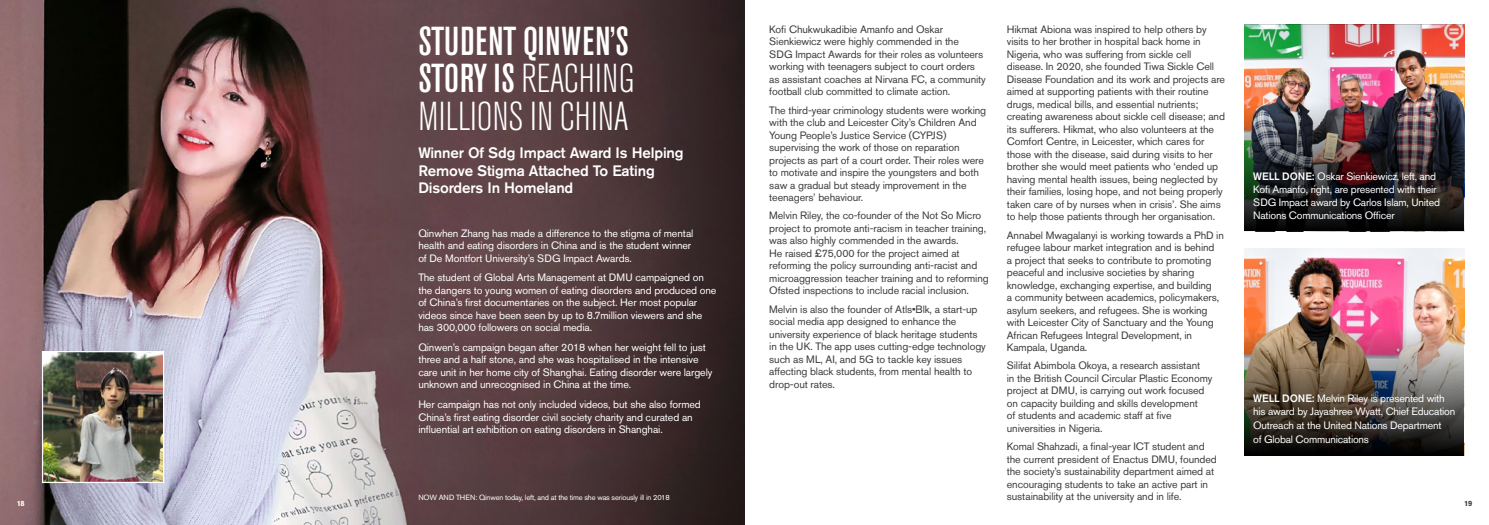
<style>
.page{position:relative;width:1489px;height:525px;background:#fff}
.page>*{position:absolute;margin:0;border:0;box-sizing:border-box;transform-origin:0 0}
.t1{font:300 condensed 40px/37.5px "Akzidenz Grotesk Pro";color:#fff}
.t2{font:500 15px/17.5px "Akzidenz Grotesk Pro";letter-spacing:-.01em;color:#fff}
.t3{font:10.62px/12.5px "Akzidenz Grotesk Pro";letter-spacing:-.01em;color:#3c3c3b}
.t4{font:10.62px/12.5px "Akzidenz Grotesk Pro";letter-spacing:-.01em;color:#fff}
.t5{font:7.5px "Akzidenz Grotesk Pro";letter-spacing:-.02em;color:#fff}
.t6{font:700 7.5px "Akzidenz Grotesk Pro";color:#fff}
.t7{font:700 7.5px "Akzidenz Grotesk Pro";color:#3c3c3b}
.s1{font-weight:500}
</style>
<div class="page">
<img style="left:0;top:0;width:281px;height:524px">
<svg style="left:281px;top:0;width:463px;height:524px;background:#5e474a"></svg>
<img style="left:1244px;top:25px;width:219px;height:78px">
<img style="left:1244px;top:249px;width:219px;height:77px">
<img style="left:44px;top:353px;width:118px;height:128px">
<div style="left:42px;top:351px;width:122px;height:132px;border:1px solid #fff"></div>
<img style="left:1244px;top:103px;width:219px;height:128px">
<img style="left:1244px;top:326px;width:219px;height:129px">
<h1 class="t1" style="left:418px;top:21px;width:218px"><span class="s1">STUDENT QINWEN’S<br>STORY IS</span> REACHING<br>MILLIONS IN CHINA</h1>
<h2 class="t2" style="left:418px;top:144px;width:267px">Winner Of Sdg Impact Award Is Helping<br>Remove Stigma Attached To Eating<br>Disorders In Homeland</h2>
<p class="t4" style="left:418px;top:226px;width:276px">Qinwhen Zhang has made a difference to the stigma of mental health and eating disorders in China and is the student winner of De Montfort University’s SDG Impact Awards.</p>
<p class="t4" style="left:418px;top:271px;width:300px">The student of Global Arts Management at DMU campaigned on the dangers to young women of eating disorders and produced one of China’s first documentaries on the subject. Her most popular videos since have been seen by up to 8.7million viewers and she has 300,000 followers on social media.</p>
<p class="t4" style="left:418px;top:340px;width:295px">Qinwen’s campaign began after 2018 when her weight fell to just three and a half stone, and she was hospitalised in the intensive care unit in her home city of Shanghai. Eating disorder were largely unknown and unrecognised in China at the time.</p>
<p class="t4" style="left:418px;top:398px;width:284px">Her campaign has not only included videos, but she also formed<br>China’s first eating disorder civil society charity and curated an influential art exhibition on eating disorders in Shanghai.</p>
<p class="t3" style="left:769px;top:23px;width:218px">Kofi Chukwukadibie Amanfo and Oskar Sienkiewicz were highly commended in the<br>SDG Impact Awards for their roles as volunteers working with teenagers subject to court orders as assistant coaches at Nirvana FC, a community football club committed to climate action.</p>
<p class="t3" style="left:769px;top:103px;width:218px">The third-year criminology students were working with the club and Leicester City’s Children And Young People’s Justice Service (CYPJS) supervising the work of those on reparation projects as part of a court order. Their roles were to motivate and inspire the youngsters and both saw a gradual but steady improvement in the teenagers’ behaviour.</p>
<p class="t3" style="left:769px;top:209px;width:221px">Melvin Riley, the co-founder of the Not So Micro project to promote anti-racism in teacher training, was also highly commended in the awards.<br>He raised £75,000 for the project aimed at reforming the policy surrounding anti-racist and microaggression teacher training and to reforming Ofsted inspections to include racial inclusion.</p>
<p class="t3" style="left:769px;top:302px;width:218px">Melvin is also the founder of Atls•Blk, a start-up social media app designed to enhance the university experience of black heritage students in the UK. The app uses cutting-edge technology such as ML, AI, and 5G to tackle key issues affecting black students, from mental health to drop-out rates.</p>
<p class="t3" style="left:1006px;top:23px;width:220px">Hikmat Abiona was inspired to help others by visits to her brother in hospital back home in Nigeria, who was suffering from sickle cell disease. In 2020, she founded Tiwa Sickle Cell Disease Foundation and its work and projects are aimed at supporting patients with their routine drugs, medical bills, and essential nutrients; creating awareness about sickle cell disease; and its sufferers. Hikmat, who also volunteers at the Comfort Centre, in Leicester, which cares for those with the disease, said during visits to her brother she would meet patients who ‘ended up having mental health issues, being neglected by their families, losing hope, and not being properly taken care of by nurses when in crisis’. She aims to help those patients through her organisation.</p>
<p class="t3" style="left:1006px;top:228px;width:218px">Annabel Mwagalanyi is working towards a PhD in refugee labour market integration and is behind<br>a project that seeks to contribute to promoting peaceful and inclusive societies by sharing knowledge, exchanging expertise, and building<br>a community between academics, policymakers, asylum seekers, and refugees. She is working with Leicester City of Sanctuary and the Young African Refugees Integral Development, in Kampala, Uganda.</p>
<p class="t3" style="left:1006px;top:359px;width:207px">Silifat Abimbola Okoya, a research assistant<br>in the British Council Circular Plastic Economy project at DMU, is carrying out work focused on capacity building and skills development<br>of students and academic staff at five universities in Nigeria.</p>
<p class="t3" style="left:1006px;top:440px;width:211px">Komal Shahzadi, a final-year ICT student and the current president of Enactus DMU, founded the society’s sustainability department aimed at encouraging students to take an active part in</p>
<p class="t4" style="left:1253px;top:170px;width:188px"><span class="s1">WELL DONE:</span> Oskar Sienkiewicz, left, and Kofi Amanfo, right, are presented with their SDG Impact award by Carlos Islam, United Nations Communications Officer</p>
<p class="t4" style="left:1253px;top:390px;width:203px;line-height:13.8px"><span class="s1">WELL DONE:</span> Melvin Riley is presented with his award by Jayashree Wyatt, Chief Education Outreach at the United Nations Department<br>of Global Communications</p>
<p class="t5" style="left:418px;top:492px;width:253px">NOW AND THEN: Qinwen today, left, and at the time she was seriously ill in 2018</p>
<p class="t3" style="left:1006px;top:489px;width:176px">sustainability at the university and in life.</p>
<p class="t6" style="left:17px;top:498px;width:9px">18</p>
<p class="t7" style="left:1463px;top:498px;width:10px">19</p>
</div>
